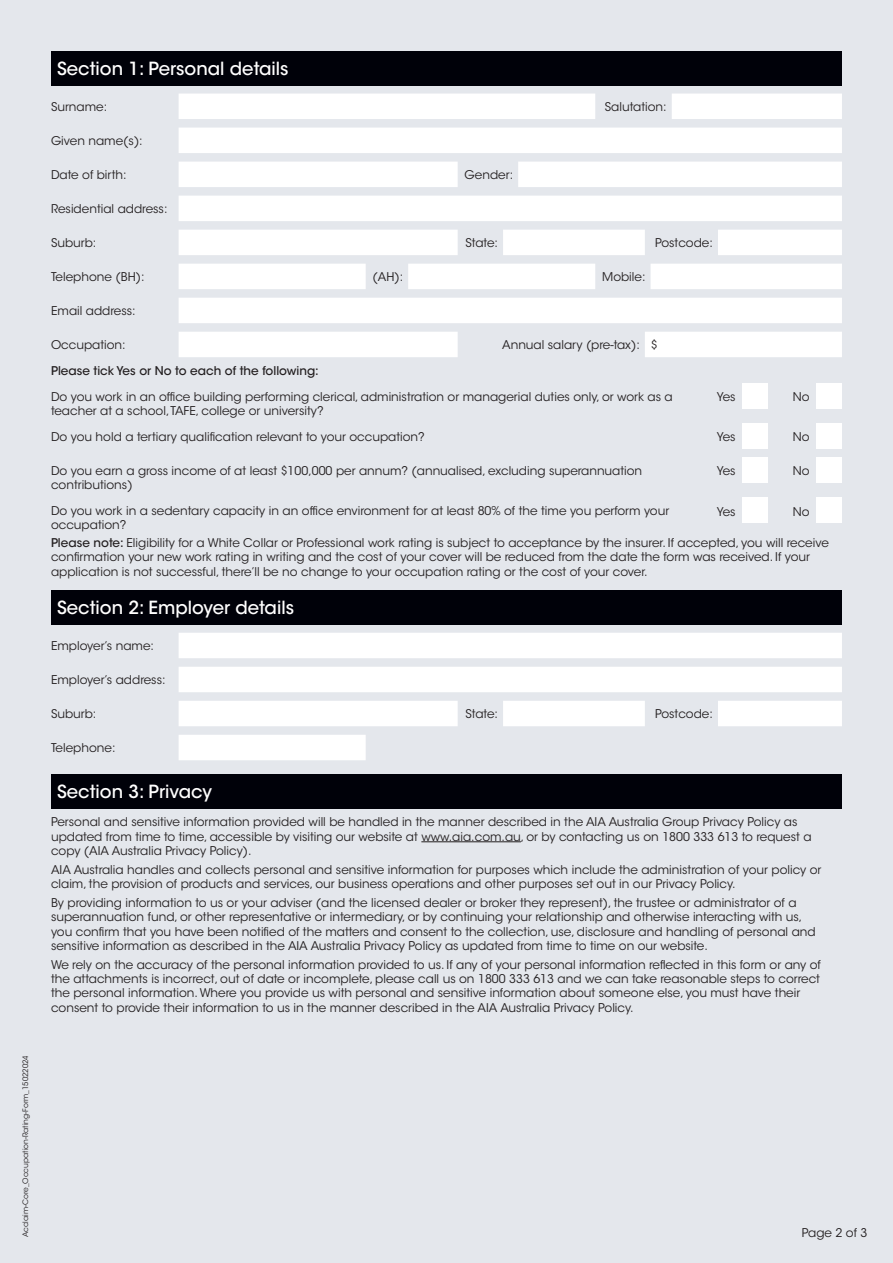
<style>
.page{position:relative;width:893px;height:1263px;background:#e4e7ec}
.page>*{position:absolute;margin:0;border:0;box-sizing:border-box;transform-origin:0 0}
.t1{font:500 18px "ITC Avant Garde Std";color:#fff}
.t2{font:12px/14.4px "ITC Avant Garde Std";color:#231f20}
.t3{font:500 12px "ITC Avant Garde Std";color:#231f20}
.t4{font:7.5px "ITC Avant Garde Std";color:#231f20}
.s1{font-weight:500}
</style>
<div class="page">
<div style="left:51px;top:51px;width:791px;height:34px;background:#000109"></div>
<svg style="left:179px;top:94px;width:663px;height:263px;fill:#fff"></svg>
<svg style="left:179px;top:162px;width:466px;height:195px;fill:#fff"></svg>
<div style="left:742px;top:383px;width:26px;height:26px;background:#fff"></div>
<div style="left:816px;top:383px;width:26px;height:26px;background:#fff"></div>
<div style="left:742px;top:423px;width:26px;height:26px;background:#fff"></div>
<div style="left:816px;top:423px;width:26px;height:26px;background:#fff"></div>
<div style="left:742px;top:457px;width:26px;height:26px;background:#fff"></div>
<div style="left:816px;top:457px;width:26px;height:26px;background:#fff"></div>
<div style="left:742px;top:498px;width:26px;height:25px;background:#fff"></div>
<div style="left:816px;top:498px;width:26px;height:25px;background:#fff"></div>
<div style="left:51px;top:590px;width:791px;height:34px;background:#000109"></div>
<svg style="left:179px;top:633px;width:663px;height:127px;fill:#fff"></svg>
<svg style="left:179px;top:701px;width:466px;height:25px;background:#fcfcfd"></svg>
<div style="left:51px;top:775px;width:791px;height:34px;background:#000109"></div>
<hr style="left:421px;top:841px;width:100px;height:1px;background:#231f20">
<p class="t4" style="left:21px;top:1237px;width:184px;rotate:-90deg">Acclaim-Core_Occupation-Rating-Form_15022024</p>
<h1 class="t1" style="left:57px;top:57px;width:233px">Section 1: Personal details</h1>
<p class="t2" style="left:51px;top:99px;width:58px">Surname:</p>
<p class="t2" style="left:605px;top:99px;width:63px">Salutation:</p>
<p class="t2" style="left:51px;top:133px;width:93px">Given name(s):</p>
<p class="t2" style="left:51px;top:167px;width:77px">Date of birth:</p>
<p class="t2" style="left:465px;top:167px;width:50px">Gender:</p>
<p class="t2" style="left:51px;top:201px;width:118px">Residential address:</p>
<p class="t2" style="left:51px;top:235px;width:47px">Suburb:</p>
<p class="t2" style="left:466px;top:235px;width:34px">State:</p>
<p class="t2" style="left:655px;top:235px;width:59px">Postcode:</p>
<p class="t2" style="left:51px;top:269px;width:95px">Telephone (BH):</p>
<p class="t2" style="left:372px;top:269px;width:32px">(AH):</p>
<p class="t2" style="left:602px;top:269px;width:45px">Mobile:</p>
<p class="t2" style="left:51px;top:303px;width:86px">Email address:</p>
<p class="t2" style="left:51px;top:337px;width:76px">Occupation:</p>
<p class="t2" style="left:502px;top:337px;width:157px">Annual salary (pre-tax): $</p>
<p class="t3" style="left:51px;top:363px;width:269px">Please tick Yes or No to each of the following:</p>
<p class="t2" style="left:51px;top:389px;width:623px">Do you work in an office building performing clerical, administration or managerial duties only, or work as a teacher at a school, TAFE, college or university?</p>
<p class="t2" style="left:717px;top:390px;width:20px">Yes</p>
<p class="t2" style="left:793px;top:390px;width:18px">No</p>
<p class="t2" style="left:51px;top:429px;width:375px">Do you hold a tertiary qualification relevant to your occupation?</p>
<p class="t2" style="left:717px;top:430px;width:20px">Yes</p>
<p class="t2" style="left:793px;top:430px;width:18px">No</p>
<p class="t2" style="left:51px;top:463px;width:593px">Do you earn a gross income of at least $100,000 per annum? (annualised, excluding superannuation contributions)</p>
<p class="t2" style="left:717px;top:464px;width:20px">Yes</p>
<p class="t2" style="left:793px;top:464px;width:18px">No</p>
<p class="t2" style="left:51px;top:504px;width:620px">Do you work in a sedentary capacity in an office environment for at least 80% of the time you perform your occupation?</p>
<p class="t2" style="left:717px;top:504px;width:20px">Yes</p>
<p class="t2" style="left:793px;top:504px;width:18px">No</p>
<p class="t2" style="left:51px;top:535px;width:779px"><span class="s1">Please note:</span> Eligibility for a White Collar or Professional work rating is subject to acceptance by the insurer. If accepted, you will receive confirmation your new work rating in writing and the cost of your cover will be reduced from the date the form was received. If your application is not successful, there’ll be no change to your occupation rating or the cost of your cover.</p>
<h1 class="t1" style="left:57px;top:596px;width:239px">Section 2: Employer details</h1>
<p class="t2" style="left:51px;top:638px;width:105px">Employer’s name:</p>
<p class="t2" style="left:51px;top:672px;width:116px">Employer’s address:</p>
<p class="t2" style="left:51px;top:706px;width:47px">Suburb:</p>
<p class="t2" style="left:466px;top:706px;width:34px">State:</p>
<p class="t2" style="left:655px;top:706px;width:59px">Postcode:</p>
<p class="t2" style="left:51px;top:741px;width:66px">Telephone:</p>
<h1 class="t1" style="left:57px;top:781px;width:157px">Section 3: Privacy</h1>
<p class="t2" style="left:51px;top:815px;width:762px">Personal and sensitive information provided will be handled in the manner described in the AIA Australia Group Privacy Policy as updated from time to time, accessible by visiting our website at www.aia.com.au, or by contacting us on 1800 333 613 to request a copy (AIA Australia Privacy Policy).</p>
<p class="t2" style="left:51px;top:862px;width:772px">AIA Australia handles and collects personal and sensitive information for purposes which include the administration of your policy or claim, the provision of products and services, our business operations and other purposes set out in our Privacy Policy.</p>
<p class="t2" style="left:51px;top:895px;width:766px">By providing information to us or your adviser (and the licensed dealer or broker they represent), the trustee or administrator of a superannuation fund, or other representative or intermediary, or by continuing your relationship and otherwise interacting with us, you confirm that you have been notified of the matters and consent to the collection, use, disclosure and handling of personal and sensitive information as described in the AIA Australia Privacy Policy as updated from time to time on our website.</p>
<p class="t2" style="left:51px;top:957px;width:771px">We rely on the accuracy of the personal information provided to us. If any of your personal information reflected in this form or any of the attachments is incorrect, out of date or incomplete, please call us on 1800 333 613 and we can take reasonable steps to correct the personal information. Where you provide us with personal and sensitive information about someone else, you must have their consent to provide their information to us in the manner described in the AIA Australia Privacy Policy.</p>
<p class="t2" style="left:802px;top:1226px;width:67px">Page 2 of 3</p>
</div>
